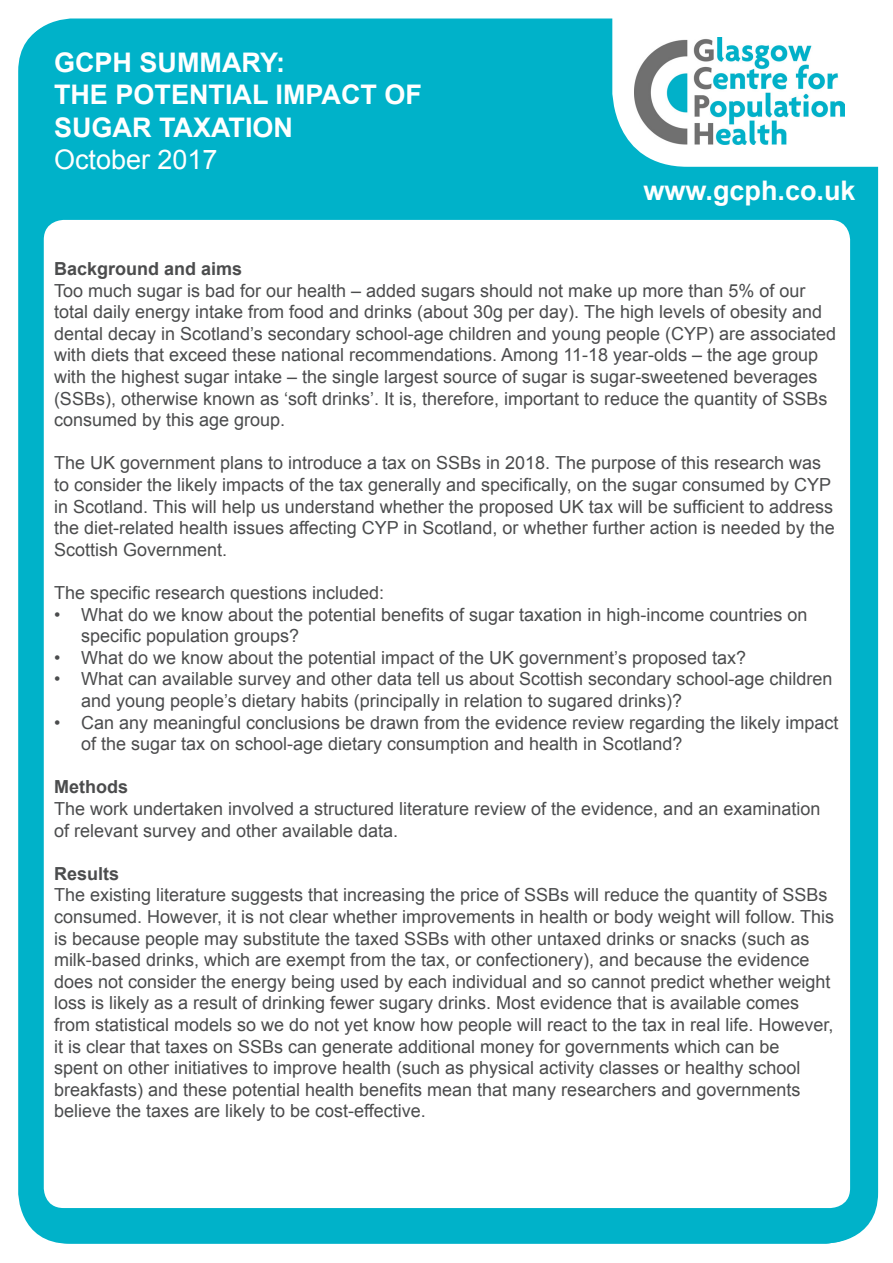
<style>
.page{position:relative;width:893px;height:1263px;background:#fff}
.page>*{position:absolute;margin:0;border:0;box-sizing:border-box;transform-origin:0 0}
.t1{font:700 27px/32.4px "Arial";color:#fff}
.t2{font:27px "Arial";color:#fff}
.t3{font:18px/21.6px "Arial";color:#4b4c4d}
.t4{font:700 18px "Arial";color:#4b4c4d}
</style>
<div class="page">
<div style="left:18px;top:21px;width:858px;height:1223px;background:#00b2c9;border-radius:51px"></div>
<div style="left:44px;top:220px;width:806px;height:988px;background:#fff;border-radius:20px"></div>
<svg style="left:612px;top:18px;width:266px;height:149px;fill:#fff"></svg>
<img style="left:635px;top:37px;width:210px;height:108px">
<p class="t1" style="left:54px;top:47px;width:232px">GCPH SUMMARY:</p>
<p class="t1" style="left:54px;top:79px;width:370px">THE POTENTIAL IMPACT OF</p>
<p class="t1" style="left:54px;top:112px;width:241px">SUGAR TAXATION</p>
<p class="t2" style="left:54px;top:142px;width:165px">October 2017</p>
<h1 class="t1" style="left:54px;top:68px;width:324px">GCPH POLICY BRIEFING<br>TITLE TEXT</h1>
<h1 class="t2" style="left:54px;top:131px;width:157px">Month YEAR</h1>
<p class="t1" style="left:643px;top:175px;width:214px">www.gcph.co.uk</p>
<p class="t4" style="left:54px;top:257px;width:190px">Background and aims</p>
<p class="t3" style="left:54px;top:280px;width:784px">Too much sugar is bad for our health – added sugars should not make up more than 5% of our total daily energy intake from food and drinks (about 30g per day). The high levels of obesity and dental decay in Scotland’s secondary school-age children and young people (CYP) are associated with diets that exceed these national recommendations. Among 11-18 year-olds – the age group with the highest sugar intake – the single largest source of sugar is sugar-sweetened beverages (SSBs), otherwise known as ‘soft drinks’. It is, therefore, important to reduce the quantity of SSBs consumed by this age group.</p>
<p class="t3" style="left:54px;top:452px;width:782px">The UK government plans to introduce a tax on SSBs in 2018. The purpose of this research was to consider the likely impacts of the tax generally and specifically, on the sugar consumed by CYP in Scotland. This will help us understand whether the proposed UK tax will be sufficient to address the diet-related health issues affecting CYP in Scotland, or whether further action is needed by the Scottish Government.</p>
<p class="t3" style="left:54px;top:582px;width:332px">The specific research questions included:</p>
<p class="t3" style="left:81px;top:604px;width:728px;text-indent:-27px">• What do we know about the potential benefits of sugar taxation in high-income countries on specific population groups?</p>
<p class="t3" style="left:54px;top:647px;width:694px">• What do we know about the potential impact of the UK government’s proposed tax?</p>
<p class="t3" style="left:81px;top:668px;width:753px;text-indent:-27px">• What can available survey and other data tell us about Scottish secondary school-age children and young people’s dietary habits (principally in relation to sugared drinks)?</p>
<p class="t3" style="left:81px;top:712px;width:759px;text-indent:-27px">• Can any meaningful conclusions be drawn from the evidence review regarding the likely impact of the sugar tax on school-age dietary consumption and health in Scotland?</p>
<p class="t4" style="left:54px;top:775px;width:75px">Methods</p>
<p class="t3" style="left:54px;top:798px;width:768px">The work undertaken involved a structured literature review of the evidence, and an examination of relevant survey and other available data.</p>
<p class="t4" style="left:54px;top:861px;width:67px">Results</p>
<p class="t3" style="left:54px;top:884px;width:782px">The existing literature suggests that increasing the price of SSBs will reduce the quantity of SSBs consumed. However, it is not clear whether improvements in health or body weight will follow. This is because people may substitute the taxed SSBs with other untaxed drinks or snacks (such as milk-based drinks, which are exempt from the tax, or confectionery), and because the evidence does not consider the energy being used by each individual and so cannot predict whether weight loss is likely as a result of drinking fewer sugary drinks. Most evidence that is available comes from statistical models so we do not yet know how people will react to the tax in real life. However, it is clear that taxes on SSBs can generate additional money for governments which can be<br>spent on other initiatives to improve health (such as physical activity classes or healthy school breakfasts) and these potential health benefits mean that many researchers and governments believe the taxes are likely to be cost-effective.</p>
</div>
